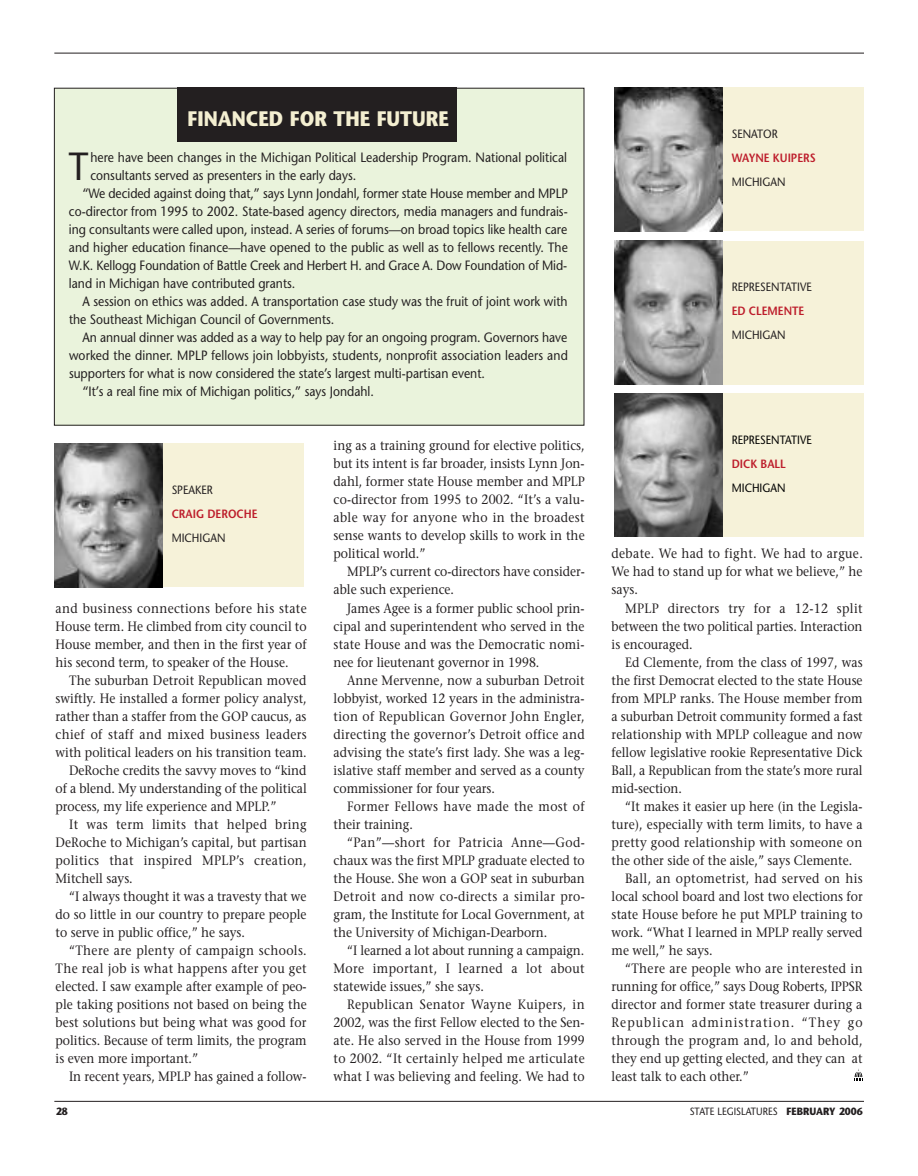
<style>
.page{position:relative;width:918px;height:1176px;background:#fff}
.page>*{position:absolute;margin:0;border:0;box-sizing:border-box;transform-origin:0 0}
.t1{font:39.15px "Stone Sans";color:#231f20;scale:.9 1}
.t2{font:700 21px "Stone Sans";color:#f4efd1;scale:.9 1}
.t3{font:13.5px/18px "Stone Serif";color:#231f20;text-align:justify;scale:.9 1}
.t4{font:13.5px "Stone Sans";color:#231f20;scale:.9 1}
.t5{font:13.5px/18px "Stone Serif";letter-spacing:.03em;color:#231f20;scale:.9 1}
.t6{font:13.5px "Stone Serif";letter-spacing:.025em;color:#231f20;scale:.9 1}
.t7{font:13.5px "Stone Serif";letter-spacing:.085em;color:#231f20;scale:.9 1}
.t8{font:12px "Stone Sans";color:#231f20;scale:.9 1}
.t9{font:600 12px "Stone Sans";color:#bd1d2b;scale:.9 1}
.t10{font:12px "Stone Sans";color:#000;scale:.9 1}
.t11{font:10.5px "Stone Sans";color:#231f20;scale:.9 1}
.t12{font:700 10.5px "Stone Sans";color:#231f20;scale:.9 1}
.s1{font-weight:700}
</style>
<div class="page">
<div style="left:54px;top:88px;width:530px;height:337px;background:#eaf3dc"></div>
<div style="left:178px;top:88px;width:279px;height:54px;background:#231f20"></div>
<hr style="left:54px;top:53px;width:810px;height:1px;background:#231f20">
<hr style="left:54px;top:1100px;width:810px;height:1px;background:#231f20">
<div style="left:54px;top:444px;width:250px;height:143px;background:#f6f2d9"></div>
<img style="left:54px;top:444px;width:109px;height:143px">
<div style="left:614px;top:88px;width:250px;height:143px;background:#f6f2d9"></div>
<img style="left:614px;top:88px;width:109px;height:143px">
<div style="left:614px;top:241px;width:250px;height:143px;background:#f6f2d9"></div>
<img style="left:614px;top:241px;width:109px;height:143px">
<div style="left:614px;top:393px;width:250px;height:143px;background:#f6f2d9"></div>
<img style="left:614px;top:393px;width:109px;height:143px">
<svg style="left:854px;top:1068px;width:9px;height:12px"></svg>
<h2 class="t2" style="left:188px;top:111px;width:292px">FINANCED FOR THE FUTURE</h2>
<h1 class="t1" style="left:69px;top:151px;width:23px">T</h1>
<p class="t4" style="left:90px;top:152px;width:531px">here have been changes in the Michigan Political Leadership Program. National political</p>
<p class="t4" style="left:90px;top:170px;width:297px">consultants served as presenters in the early days.</p>
<p class="t4" style="left:82px;top:188px;width:541px">“We decided against doing that,” says Lynn Jondahl, former state House member and MPLP</p>
<p class="t4" style="left:69px;top:206px;width:556px">co-director from 1995 to 2002. State-based agency directors, media managers and fundrais-</p>
<p class="t4" style="left:69px;top:224px;width:555px">ing consultants were called upon, instead. A series of forums—on broad topics like health care</p>
<p class="t4" style="left:69px;top:242px;width:556px">and higher education finance—have opened to the public as well as to fellows recently. The</p>
<p class="t4" style="left:69px;top:260px;width:555px">W.K. Kellogg Foundation of Battle Creek and Herbert H. and Grace A. Dow Foundation of Mid-</p>
<p class="t4" style="left:69px;top:278px;width:253px">land in Michigan have contributed grants.</p>
<p class="t4" style="left:83px;top:296px;width:541px">A session on ethics was added. A transportation case study was the fruit of joint work with</p>
<p class="t4" style="left:69px;top:314px;width:296px">the Southeast Michigan Council of Governments.</p>
<p class="t4" style="left:83px;top:332px;width:540px">An annual dinner was added as a way to help pay for an ongoing program. Governors have</p>
<p class="t4" style="left:69px;top:350px;width:556px">worked the dinner. MPLP fellows join lobbyists, students, nonprofit association leaders and</p>
<p class="t4" style="left:69px;top:368px;width:464px">supporters for what is now considered the state’s largest multi-partisan event.</p>
<p class="t4" style="left:83px;top:386px;width:325px">“It’s a real fine mix of Michigan politics,” says Jondahl.</p>
<p class="t8" style="left:172px;top:485px;width:47px">SPEAKER</p>
<p class="t9" style="left:172px;top:509px;width:97px">CRAIG DEROCHE</p>
<p class="t8" style="left:172px;top:533px;width:61px">MICHIGAN</p>
<p class="t3" style="left:56px;top:600px;width:281px">and business connections before his state House term. He climbed from city council to House member, and then in the first year of his second term, to speaker of the House.</p>
<p class="t3" style="left:69px;top:672px;width:265px">The suburban Detroit Republican moved</p>
<p class="t3" style="left:56px;top:690px;width:281px">swiftly. He installed a former policy analyst,</p>
<p class="t3" style="left:56px;top:708px;width:280px">rather than a staffer from the GOP caucus, as</p>
<p class="t5" style="left:56px;top:726px;width:281px">chief of staff and mixed business leaders</p>
<p class="t3" style="left:56px;top:744px;width:280px">with political leaders on his transition team.</p>
<p class="t3" style="left:69px;top:762px;width:265px">DeRoche credits the savvy moves to “kind</p>
<p class="t3" style="left:56px;top:780px;width:281px">of a blend. My understanding of the political</p>
<p class="t3" style="left:56px;top:798px;width:247px">process, my life experience and MPLP.”</p>
<p class="t5" style="left:69px;top:816px;width:266px">It was term limits that helped bring</p>
<p class="t3" style="left:56px;top:834px;width:281px">DeRoche to Michigan’s capital, but partisan</p>
<p class="t5" style="left:56px;top:852px;width:281px">politics that inspired MPLP’s creation,</p>
<p class="t3" style="left:56px;top:870px;width:87px">Mitchell says.</p>
<p class="t3" style="left:69px;top:888px;width:265px">“I always thought it was a travesty that we</p>
<p class="t3" style="left:56px;top:906px;width:280px">do so little in our country to prepare people</p>
<p class="t3" style="left:56px;top:924px;width:212px">to serve in public office,” he says.</p>
<p class="t5" style="left:69px;top:942px;width:266px">“There are plenty of campaign schools.</p>
<p class="t5" style="left:56px;top:960px;width:280px">The real job is what happens after you get</p>
<p class="t3" style="left:56px;top:978px;width:280px">elected. I saw example after example of peo-</p>
<p class="t3" style="left:56px;top:996px;width:281px">ple taking positions not based on being the</p>
<p class="t3" style="left:56px;top:1014px;width:280px">best solutions but being what was good for</p>
<p class="t3" style="left:56px;top:1032px;width:281px">politics. Because of term limits, the program</p>
<p class="t3" style="left:56px;top:1050px;width:160px">is even more important.”</p>
<p class="t3" style="left:69px;top:1068px;width:265px">In recent years, MPLP has gained a follow-</p>
<p class="t3" style="left:334px;top:438px;width:281px">ing as a training ground for elective politics, but its intent is far broader, insists Lynn Jon&shy;dahl, former state House member and MPLP co-director from 1995 to 2002. “It’s a valu&shy;able way for anyone who in the broadest sense wants to develop skills to work in the political world.”</p>
<p class="t3" style="left:334px;top:564px;width:281px;text-indent:14px">MPLP’s current co-directors have consider&shy;able such experience.</p>
<p class="t3" style="left:334px;top:600px;width:280px;text-indent:14px">James Agee is a former public school prin&shy;cipal and superintendent who served in the state House and was the Democratic nomi&shy;nee for lieutenant governor in 1998.</p>
<p class="t3" style="left:334px;top:672px;width:281px;text-indent:14px">Anne Mervenne, now a suburban Detroit lobbyist, worked 12 years in the administra&shy;tion of Republican Governor John Engler, directing the governor’s Detroit office and advising the state’s first lady. She was a leg&shy;islative staff member and served as a county commissioner for four years.</p>
<p class="t5" style="left:334px;top:798px;width:281px;text-indent:14px">Former Fellows have made the most of their training.</p>
<p class="t3" style="left:334px;top:834px;width:281px;text-indent:14px">“Pan”—short for Patricia Anne—God&shy;chaux was the first MPLP graduate elected to the House. She won a GOP seat in suburban Detroit and now co-directs a similar pro&shy;gram, the Institute for Local Government, at the University of Michigan-Dearborn.</p>
<p class="t3" style="left:334px;top:942px;width:281px;text-indent:14px">“I learned a lot about running a campaign.<br>More important, I learned a lot about statewide issues,” she says.</p>
<p class="t3" style="left:334px;top:996px;width:281px;text-indent:14px">Republican Senator Wayne Kuipers, in 2002, was the first Fellow elected to the Sen&shy;ate. He also served in the House from 1999 to 2002. “It certainly helped me articulate what I was believing and feeling. We had to</p>
<p class="t8" style="left:732px;top:129px;width:53px">SENATOR</p>
<p class="t9" style="left:732px;top:153px;width:95px">WAYNE KUIPERS</p>
<p class="t8" style="left:732px;top:177px;width:61px">MICHIGAN</p>
<p class="t8" style="left:732px;top:282px;width:90px">REPRESENTATIVE</p>
<p class="t9" style="left:732px;top:306px;width:82px">ED CLEMENTE</p>
<p class="t8" style="left:732px;top:330px;width:61px">MICHIGAN</p>
<p class="t10" style="left:732px;top:435px;width:90px">REPRESENTATIVE</p>
<p class="t9" style="left:732px;top:459px;width:61px">DICK BALL</p>
<p class="t10" style="left:732px;top:483px;width:61px">MICHIGAN</p>
<p class="t3" style="left:612px;top:546px;width:281px">debate. We had to fight. We had to argue.<br>We had to stand up for what we believe,” he says.</p>
<p class="t3" style="left:612px;top:600px;width:280px;text-indent:13px">MPLP directors try for a 12-12 split between the two political parties. Interaction is encouraged.</p>
<p class="t3" style="left:612px;top:654px;width:281px;text-indent:14px">Ed Clemente, from the class of 1997, was the first Democrat elected to the state House from MPLP ranks. The House member from a suburban Detroit community formed a fast relationship with MPLP colleague and now fellow legislative rookie Representative Dick Ball, a Republican from the state’s more rural mid-section.</p>
<p class="t3" style="left:625px;top:798px;width:265px">“It makes it easier up here (in the Legisla-</p>
<p class="t3" style="left:612px;top:816px;width:281px">ture), especially with term limits, to have a</p>
<p class="t6" style="left:612px;top:836px;width:280px">pretty good relationship with someone on</p>
<p class="t3" style="left:612px;top:852px;width:269px">the other side of the aisle,” says Clemente.</p>
<p class="t5" style="left:625px;top:870px;width:266px">Ball, an optometrist, had served on his</p>
<p class="t3" style="left:612px;top:888px;width:280px">local school board and lost two elections for</p>
<p class="t3" style="left:612px;top:906px;width:281px">state House before he put MPLP training to</p>
<p class="t3" style="left:612px;top:924px;width:280px">work. “What I learned in MPLP really served</p>
<p class="t3" style="left:612px;top:942px;width:114px">me well,” he says.</p>
<p class="t5" style="left:625px;top:960px;width:266px">“There are people who are interested in</p>
<p class="t3" style="left:612px;top:978px;width:280px">running for office,” says Doug Roberts, IPPSR</p>
<p class="t3" style="left:612px;top:996px;width:280px">director and former state treasurer during a</p>
<p class="t7" style="left:612px;top:1016px;width:280px">Republican administration. “They go</p>
<p class="t5" style="left:612px;top:1032px;width:281px">through the program and, lo and behold,</p>
<p class="t3" style="left:612px;top:1050px;width:280px">they end up getting elected, and they can at</p>
<p class="t3" style="left:612px;top:1068px;width:154px">least talk to each other.”</p>
<p class="t12" style="left:56px;top:1107px;width:15px">28</p>
<p class="t11" style="left:690px;top:1107px;width:194px">STATE LEGISLATURES <span class="s1">FEBRUARY 2006</span></p>
</div>
